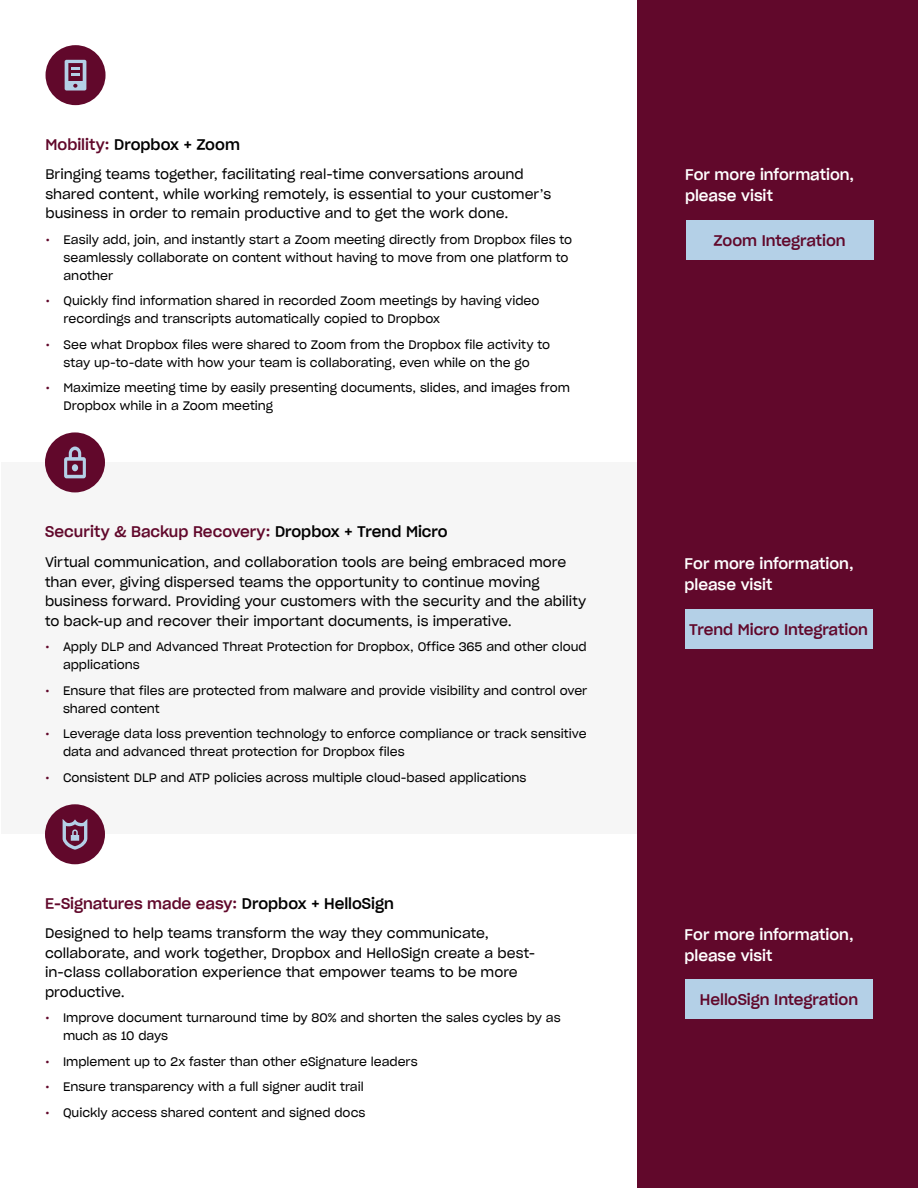
<style>
.page{position:relative;width:918px;height:1188px;background:#fff}
.page>*{position:absolute;margin:0;border:0;box-sizing:border-box;transform-origin:0 0}
.t1{font:15px "Sharp Grotesk Medium 20";color:#61082b}
.t2{font:15px/21px "Sharp Grotesk Medium 20";color:#fff}
.t3{font:15px "Sharp Grotesk Medium 20";color:#000}
.t4{font:13.5px/19.5px "Sharp Grotesk Book 20";color:#000}
.t5{font:12px/18px "Sharp Grotesk Book 20";color:#000}
.s1{color:#61082b}
.s2{font-family:"Sharp Grotesk Book 22";font-size:13.5px;color:#61082b}
.s3{color:#000}
</style>
<div class="page">
<div style="left:1px;top:462px;width:636px;height:372px;background:#f6f6f6"></div>
<div style="left:638px;top:0;width:280px;height:1188px;background:#61082b"></div>
<div style="left:45px;top:432px;width:60px;height:60px;background:#61082b;border-radius:50%"></div>
<svg style="left:64px;top:447px;width:22px;height:31px"></svg>
<div style="left:72px;top:464px;width:6px;height:7px;background:#b4d0e7;border-radius:50%"></div>
<div style="left:685px;top:610px;width:187px;height:39px;background:#b4d0e7"></div>
<div style="left:685px;top:980px;width:188px;height:39px;background:#b4d0e7"></div>
<div style="left:45px;top:804px;width:60px;height:60px;background:#61082b;border-radius:50%"></div>
<svg style="left:63px;top:819px;width:24px;height:31px"></svg>
<div style="left:686px;top:220px;width:188px;height:39px;background:#b4d0e7"></div>
<div style="left:46px;top:45px;width:60px;height:60px;background:#61082b;border-radius:50%"></div>
<svg style="left:65px;top:60px;width:21px;height:31px"></svg>
<p class="t3" style="left:46px;top:132px;width:196px"><span class="s1">Mobility:</span> Dropbox + Zoom</p>
<p class="t4" style="left:46px;top:164px;width:507px">Bringing teams together, facilitating real-time conversations around shared content, while working remotely, is essential to your customer’s business in order to remain productive and to get the work done.</p>
<p class="t5" style="left:64px;top:230px;width:510px;text-indent:-18px"><span class="s2">•</span> Easily add, join, and instantly start a Zoom meeting directly from Dropbox files to seamlessly collaborate on content without having to move from one platform to another</p>
<p class="t5" style="left:64px;top:291px;width:478px;text-indent:-18px"><span class="s2">•</span> Quickly find information shared in recorded Zoom meetings by having video recordings and transcripts automatically copied to Dropbox</p>
<p class="t5" style="left:46px;top:335px;width:506px;text-align:center"><span class="s2">•</span> See what Dropbox files were shared to Zoom from the Dropbox file activity to stay up-to-date with how your team is collaborating, even while on the go</p>
<p class="t5" style="left:64px;top:378px;width:508px;text-indent:-18px"><span class="s2">•</span> Maximize meeting time by easily presenting documents, slides, and images from<br>Dropbox while in a Zoom meeting</p>
<p class="t1" style="left:45px;top:519px;width:404px">Security &amp; Backup Recovery: <span class="s3">Dropbox + Trend Micro</span></p>
<p class="t4" style="left:45px;top:552px;width:543px">Virtual communication, and collaboration tools are being embraced more than ever, giving dispersed teams the opportunity to continue moving business forward. Providing your customers with the security and the ability to back-up and recover their important documents, is imperative.</p>
<p class="t5" style="left:63px;top:637px;width:525px;text-indent:-18px"><span class="s2">•</span> Apply DLP and Advanced Threat Protection for Dropbox, Office 365 and other cloud applications</p>
<p class="t5" style="left:63px;top:681px;width:526px;text-indent:-18px"><span class="s2">•</span> Ensure that files are protected from malware and provide visibility and control over shared content</p>
<p class="t5" style="left:63px;top:724px;width:525px;text-indent:-18px"><span class="s2">•</span> Leverage data loss prevention technology to enforce compliance or track sensitive data and advanced threat protection for Dropbox files</p>
<p class="t5" style="left:45px;top:768px;width:483px"><span class="s2">•</span> Consistent DLP and ATP policies across multiple cloud-based applications</p>
<p class="t1" style="left:45px;top:891px;width:350px">E-Signatures made easy: <span class="s3">Dropbox + HelloSign</span></p>
<p class="t4" style="left:45px;top:923px;width:492px">Designed to help teams transform the way they communicate, collaborate, and work together, Dropbox and HelloSign create a best&shy;in-class collaboration experience that empower teams to be more productive.</p>
<p class="t5" style="left:63px;top:1008px;width:499px;text-indent:-18px"><span class="s2">•</span> Improve document turnaround time by 80% and shorten the sales cycles by as much as 10 days</p>
<p class="t5" style="left:45px;top:1052px;width:374px"><span class="s2">•</span> Implement up to 2x faster than other eSignature leaders</p>
<p class="t5" style="left:45px;top:1077px;width:320px"><span class="s2">•</span> Ensure transparency with a full signer audit trail</p>
<p class="t5" style="left:45px;top:1103px;width:322px"><span class="s2">•</span> Quickly access shared content and signed docs</p>
<p class="t2" style="left:685px;top:164px;width:171px">For more information, please visit</p>
<p class="t1" style="left:714px;top:228px;width:134px">Zoom Integration</p>
<p class="t2" style="left:685px;top:552px;width:171px">For more information, please visit</p>
<p class="t1" style="left:689px;top:617px;width:180px">Trend Micro Integration</p>
<p class="t2" style="left:685px;top:923px;width:171px">For more information, please visit</p>
<p class="t1" style="left:700px;top:987px;width:160px">HelloSign Integration</p>
</div>
